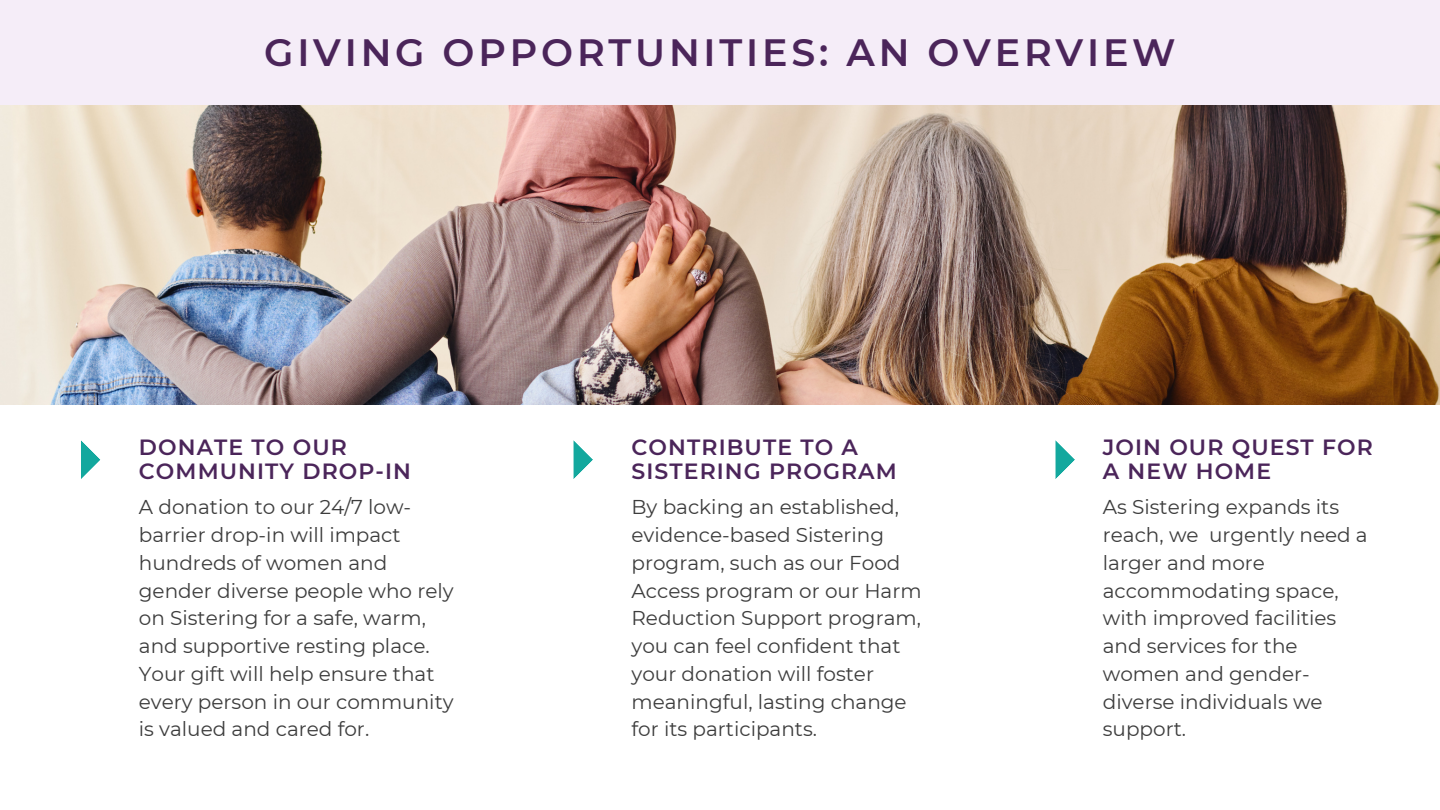
<style>
.page{position:relative;width:1440px;height:810px;background:#fff}
.page>*{position:absolute;margin:0;border:0;box-sizing:border-box;transform-origin:0 0}
.t1{font:600 38px "Montserrat";letter-spacing:.1em;color:#4b255a}
.t2{font:600 22px/24px "Montserrat";letter-spacing:.05em;color:#4b255a}
.t3{font:20px/27.8px "Montserrat";color:#3d3d3d}
</style>
<div class="page">
<svg style="left:81px;top:440px;width:20px;height:39px"></svg>
<svg style="left:574px;top:441px;width:19px;height:38px"></svg>
<svg style="left:1056px;top:441px;width:19px;height:38px"></svg>
<div style="left:0;top:0;width:1440px;height:105px;background:#f5edf8"></div>
<img style="left:0;top:105px;width:1440px;height:300px">
<h1 class="t1" style="left:264px;top:30px;width:913px">GIVING OPPORTUNITIES: AN OVERVIEW</h1>
<h2 class="t2" style="left:139px;top:435px;width:274px">DONATE TO OUR<br>COMMUNITY DROP-IN</h2>
<p class="t3" style="left:139px;top:493px;width:316px">A donation to our 24/7 low&shy;barrier drop-in will impact hundreds of women and gender diverse people who rely on Sistering for a safe, warm, and supportive resting place.<br>Your gift will help ensure that every person in our community is valued and cared for.</p>
<h2 class="t2" style="left:632px;top:435px;width:267px">CONTRIBUTE TO A<br>SISTERING PROGRAM</h2>
<p class="t3" style="left:632px;top:493px;width:292px">By backing an established, evidence-based Sistering program, such as our Food<br>Access program or our Harm<br>Reduction Support program, you can feel confident that your donation will foster meaningful, lasting change for its participants.</p>
<h2 class="t2" style="left:1103px;top:435px;width:272px">JOIN OUR QUEST FOR<br>A NEW HOME</h2>
<p class="t3" style="left:1103px;top:493px;width:266px">As Sistering expands its reach, we urgently need a larger and more accommodating space, with improved facilities and services for the women and gender&shy;diverse individuals we support.</p>
</div>
